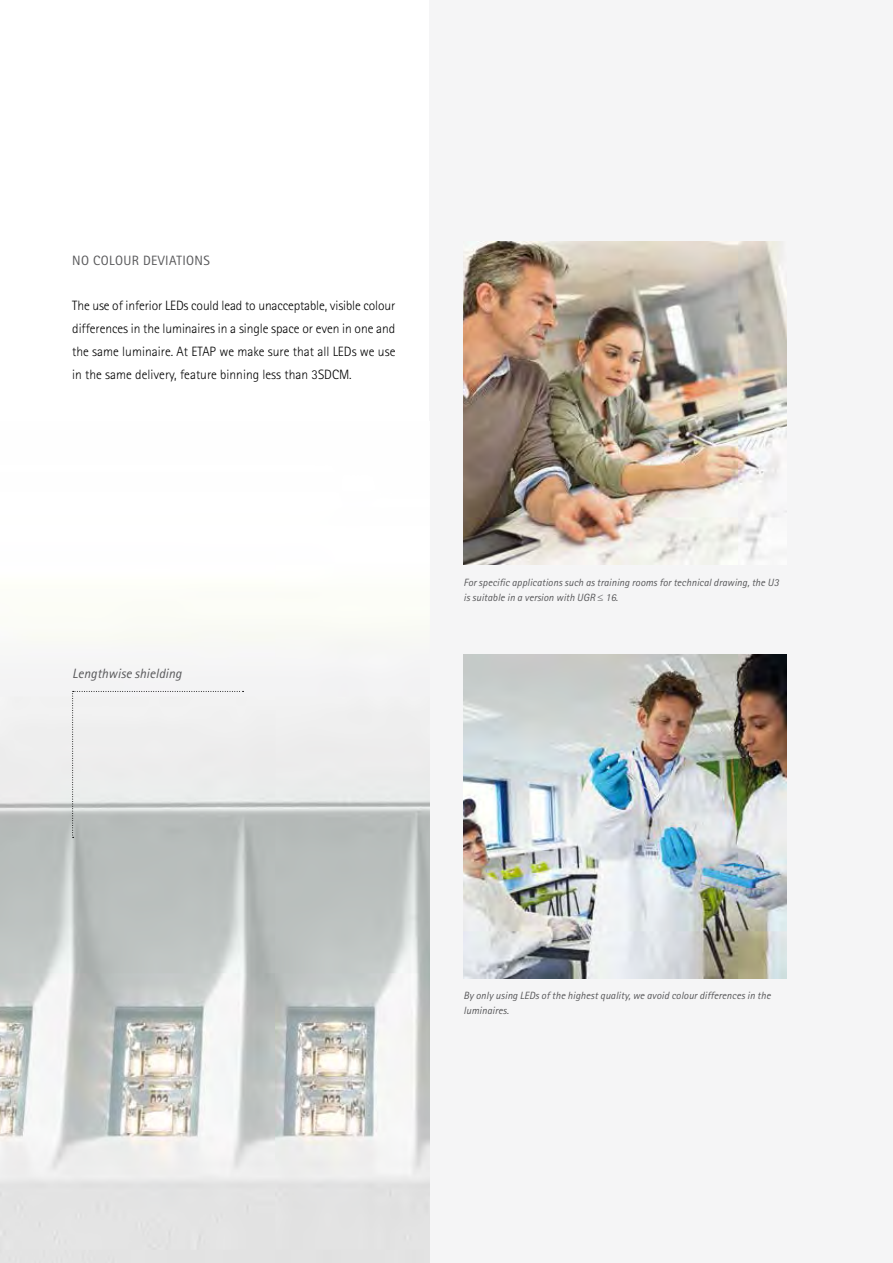
<style>
.page{position:relative;width:893px;height:1263px;background:#fff}
.page>*{position:absolute;margin:0;border:0;box-sizing:border-box;transform-origin:0 0}
.t1{font:300 13.5px/23px "Rotis Sans Serif";color:#000;text-align:justify}
.t2{font:italic 13.5px "Rotis Sans Serif";color:#58585a}
.t3{font:13.5px "Rotis Sans Serif";letter-spacing:.025em;color:#58585a}
.t4{font:italic 10.5px/15px "Rotis Sans Serif";letter-spacing:.005em;color:#58585a}
</style>
<div class="page">
<div style="left:429px;top:0;width:464px;height:1263px;background:#f5f5f6"></div>
<img style="left:463px;top:655px;width:324px;height:323px">
<img style="left:463px;top:242px;width:324px;height:322px">
<img style="left:0;top:623px;width:429px;height:640px">
<svg style="left:72px;top:691px;width:172px;height:147px"></svg>
<p class="t3" style="left:72px;top:252px;width:139px">NO COLOUR DEVIATIONS</p>
<p class="t1" style="left:72px;top:294px;width:325px">The use of inferior LEDs could lead to unacceptable, visible colour differences in the luminaires in a single space or even in one and the same luminaire. At ETAP we make sure that all LEDs we use in the same delivery, feature binning less than 3SDCM.</p>
<p class="t2" style="left:72px;top:665px;width:111px">Lengthwise shielding</p>
<p class="t4" style="left:463px;top:575px;width:317px">For specific applications such as training rooms for technical drawing, the U3 is suitable in a version with UGR ≤ 16.</p>
<p class="t4" style="left:463px;top:988px;width:309px">By only using LEDs of the highest quality, we avoid colour differences in the luminaires.</p>
</div>
